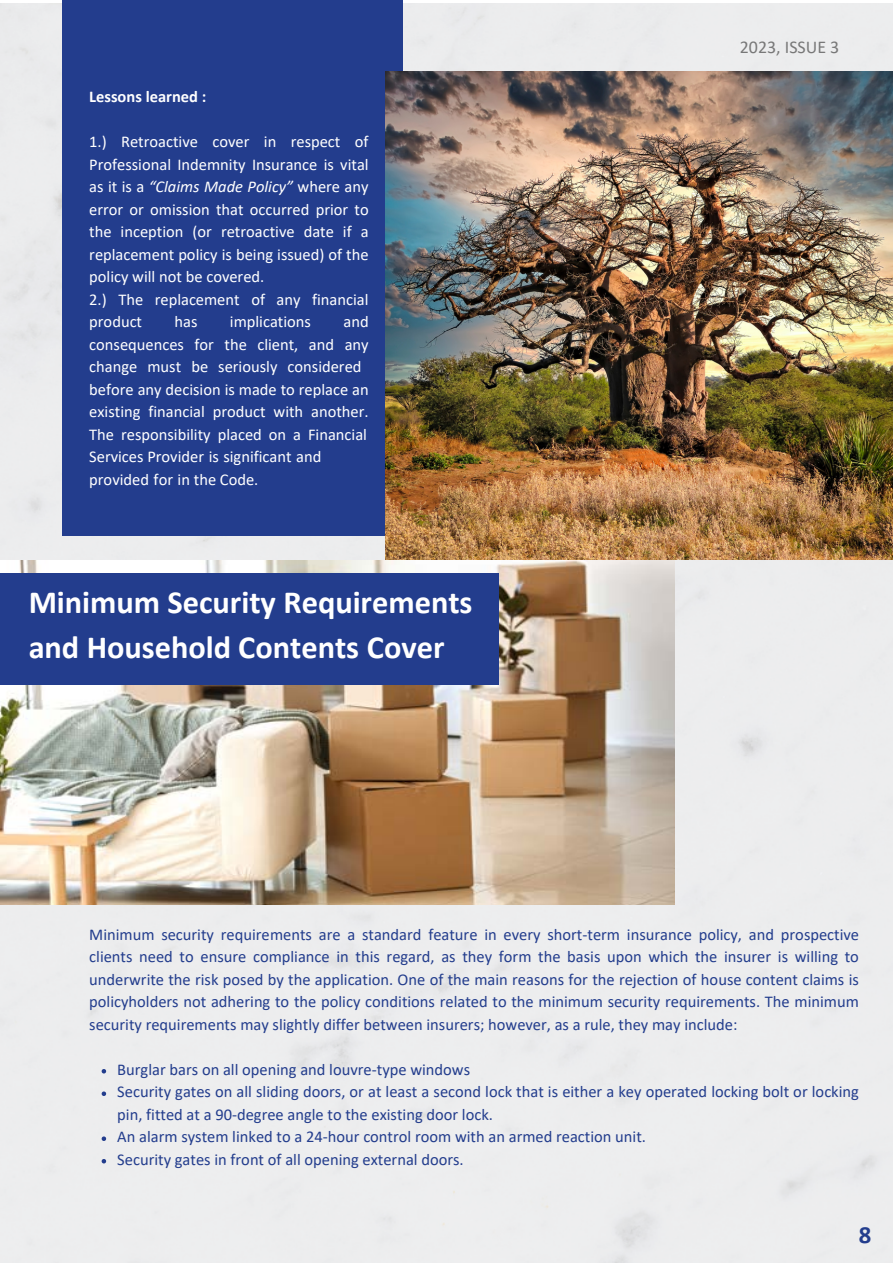
<style>
.page{position:relative;width:893px;height:1264px;background:#fff}
.page>*{position:absolute;margin:0;border:0;box-sizing:border-box;transform-origin:0 0}
.t1{font:700 32.4px/45px "Calibri";color:#fff}
.t2{font:700 24.75px "Calibri";color:#233d8d}
.t3{font:18px "Calibri";color:#787878}
.t4{font:16.5px/22.5px "Calibri";color:#233d8d;text-align:justify}
.t5{font:16.5px/22.5px "Calibri";color:#fff}
.t6{font:700 16.5px "Calibri";color:#fff}
.s1{font-style:italic}
</style>
<div class="page">
<div style="left:0;top:4px;width:892px;height:1258px;background:#ecedee"></div>
<div style="left:62px;top:0;width:340px;height:536px;background:#233d8d"></div>
<img style="left:386px;top:71px;width:506px;height:488px">
<img style="left:0;top:560px;width:674px;height:344px">
<svg style="left:102px;top:1068px;width:4px;height:5px"></svg>
<svg style="left:102px;top:1091px;width:4px;height:4px"></svg>
<svg style="left:102px;top:1136px;width:4px;height:4px"></svg>
<svg style="left:102px;top:1158px;width:4px;height:5px"></svg>
<div style="left:0;top:572px;width:498px;height:112px;background:#233d8d"></div>
<p class="t6" style="left:89px;top:90px;width:118px">Lessons learned :</p>
<p class="t5" style="left:89px;top:132px;width:281px">1.) Retroactive cover in respect of Professional Indemnity Insurance is vital as it is a <span class="s1">“Claims Made Policy”</span> where any error or omission that occurred prior to the inception (or retroactive date if a replacement policy is being issued) of the policy will not be covered.<br>2.) The replacement of any financial product</p>
<p class="t5" style="left:174px;top:312px;width:24px">has</p>
<p class="t5" style="left:230px;top:312px;width:83px">implications</p>
<p class="t5" style="left:89px;top:312px;width:281px;text-indent:254px">and consequences for the client, and any change must be seriously considered before any decision is made to replace an existing financial product with another.<br>The responsibility placed on a Financial<br>Services Provider is significant and provided for in the Code.</p>
<h1 class="t1" style="left:29px;top:582px;width:445px">Minimum Security Requirements and Household Contents Cover</h1>
<p class="t3" style="left:739px;top:39px;width:101px">2023, ISSUE 3</p>
<p class="t4" style="left:89px;top:924px;width:771px">Minimum security requirements are a standard feature in every short-term insurance policy, and prospective clients need to ensure compliance in this regard, as they form the basis upon which the insurer is willing to underwrite the risk posed by the application. One of the main reasons for the rejection of house content claims is policyholders not adhering to the policy conditions related to the minimum security requirements. The minimum security requirements may slightly differ between insurers; however, as a rule, they may include:</p>
<p class="t4" style="left:117px;top:1059px;width:354px">Burglar bars on all opening and louvre-type windows</p>
<p class="t4" style="left:117px;top:1081px;width:743px">Security gates on all sliding doors, or at least a second lock that is either a key operated locking bolt or locking pin, fitted at a 90-degree angle to the existing door lock.</p>
<p class="t4" style="left:117px;top:1126px;width:530px">An alarm system linked to a 24-hour control room with an armed reaction unit.</p>
<p class="t4" style="left:117px;top:1149px;width:348px">Security gates in front of all opening external doors.</p>
<p class="t2" style="left:858px;top:1223px;width:14px">8</p>
</div>
